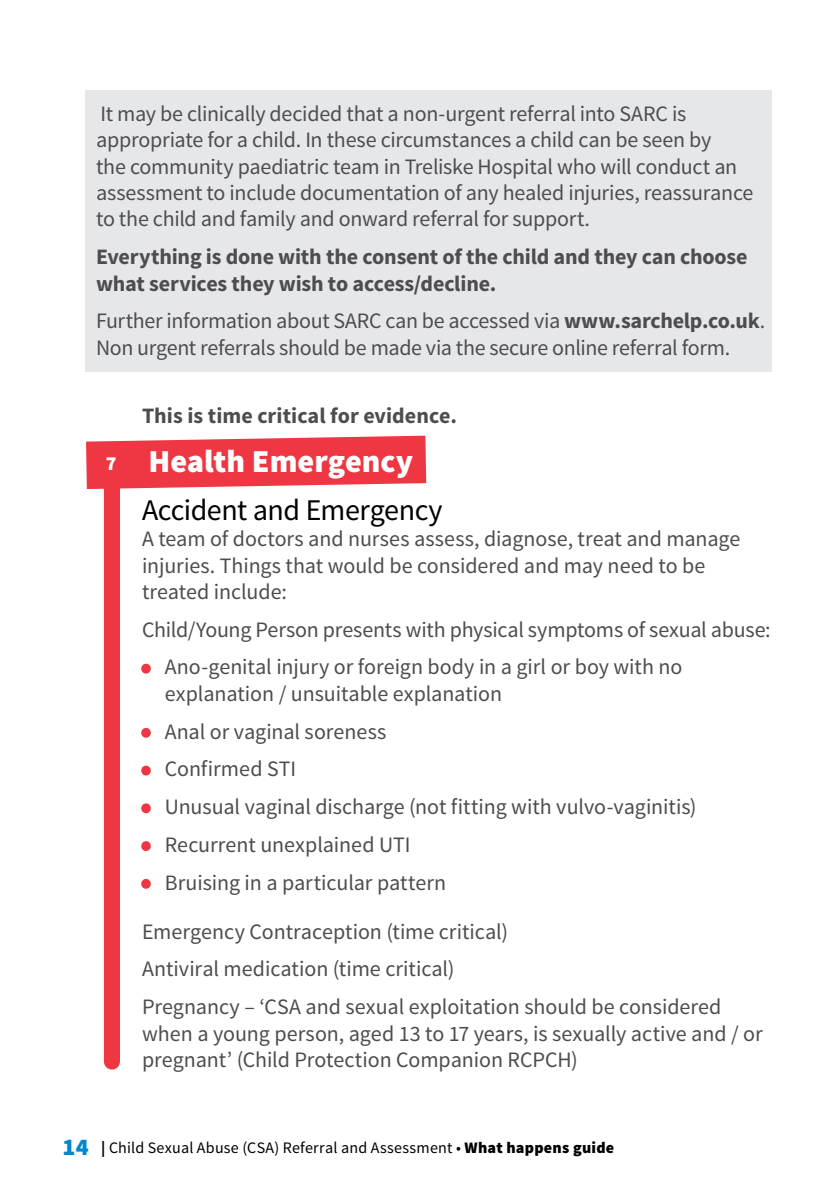
<style>
.page{position:relative;width:840px;height:1191px;background:#fff}
.page>*{position:absolute;margin:0;border:0;box-sizing:border-box;transform-origin:0 0}
.t1{font:900 32px "Source Sans Pro";color:#fff}
.t2{font:30px "Source Sans Pro";letter-spacing:-.015em;color:#000}
.t3{font:22px/26.4px "Source Sans Pro";letter-spacing:-.005em;color:#4d4d4f}
.t4{font:700 22px/26.4px "Source Sans Pro";letter-spacing:-.005em;color:#4d4d4f}
.t5{font:900 19.8px "Source Sans Pro";color:#fff}
.t6{font:16px "Source Sans Pro";letter-spacing:.015em;color:#000}
.s1{font-weight:700}
.s2{font-weight:900;color:#ef3743}
.s3{font-weight:900;font-size:24px;color:#0087cd}
.s4{font-weight:900}
</style>
<div class="page">
<div style="left:85px;top:90px;width:686px;height:282px;background:#e6e7e8"></div>
<svg style="left:86px;top:436px;width:340px;height:53px;background:#f04d58"></svg>
<div style="left:104px;top:463px;width:16px;height:598px;background:#ef3743"></div>
<div style="left:96px;top:447px;width:32px;height:32px;background:#ef3743;border-radius:50%"></div>
<p class="t3" style="left:96px;top:101px;width:658px">It may be clinically decided that a non-urgent referral into SARC is appropriate for a child. In these circumstances a child can be seen by<br>the community paediatric team in Treliske Hospital who will conduct an assessment to include documentation of any healed injuries, reassurance to the child and family and onward referral for support.</p>
<p class="t4" style="left:96px;top:244px;width:652px">Everything is done with the consent of the child and they can choose what services they wish to access/decline.</p>
<p class="t3" style="left:96px;top:308px;width:670px">Further information about SARC can be accessed via <span class="s1">www.sarchelp.co.uk</span>.<br>Non urgent referrals should be made via the secure online referral form.</p>
<p class="t5" style="left:106px;top:451px;width:12px">7</p>
<p class="t4" style="left:142px;top:403px;width:316px">This is time critical for evidence.</p>
<h1 class="t1" style="left:148px;top:441px;width:266px">Health Emergency</h1>
<h2 class="t2" style="left:142px;top:491px;width:302px">Accident and Emergency</h2>
<p class="t3" style="left:142px;top:526px;width:599px">A team of doctors and nurses assess, diagnose, treat and manage injuries. Things that would be considered and may need to be treated include:</p>
<p class="t3" style="left:142px;top:616px;width:630px">Child/Young Person presents with physical symptoms of sexual abuse:</p>
<p class="t3" style="left:165px;top:654px;width:519px;text-indent:-23px"><span class="s2">•</span> Ano-genital injury or foreign body in a girl or boy with no explanation / unsuitable explanation</p>
<p class="t3" style="left:142px;top:718px;width:246px"><span class="s2">•</span> Anal or vaginal soreness</p>
<p class="t3" style="left:142px;top:756px;width:156px"><span class="s2">•</span> Confirmed STI</p>
<p class="t3" style="left:142px;top:794px;width:555px"><span class="s2">•</span> Unusual vaginal discharge (not fitting with vulvo-vaginitis)</p>
<p class="t3" style="left:142px;top:831px;width:270px"><span class="s2">•</span> Recurrent unexplained UTI</p>
<p class="t3" style="left:142px;top:869px;width:305px"><span class="s2">•</span> Bruising in a particular pattern</p>
<p class="t3" style="left:142px;top:913px;width:580px;line-height:37.8px">Emergency Contraception (time critical)<br>Antiviral medication (time critical)<br>Pregnancy – ‘CSA and sexual exploitation should be considered</p>
<p class="t3" style="left:142px;top:1020px;width:622px">when a young person, aged 13 to 17 years, is sexually active and / or pregnant’ (Child Protection Companion RCPCH)</p>
<p class="t6" style="left:63px;top:1137px;width:553px"><span class="s3">14</span> <span class="s1">|</span> Child Sexual Abuse (CSA) Referral and Assessment • <span class="s4">What happens guide</span></p>
</div>
